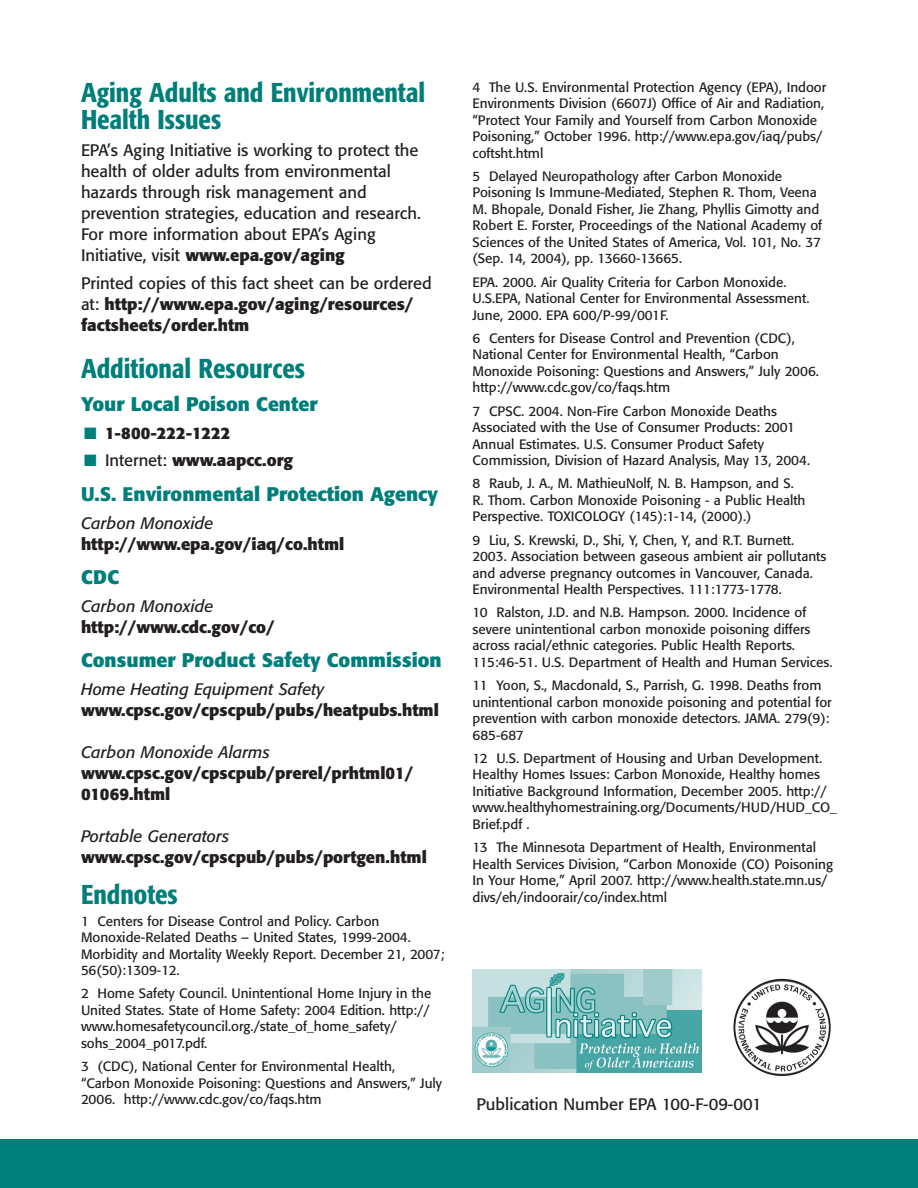
<style>
.page{position:relative;width:918px;height:1188px;background:#fff}
.page>*{position:absolute;margin:0;border:0;box-sizing:border-box;transform-origin:0 0}
.t1{font:500 condensed 27px/27px "Formata";color:#007e7a}
.t2{font:700 19.5px "Formata";color:#007e7a}
.t3{font:700 16.5px/21px "Formata";color:#231f20}
.t4{font:16.5px/21px "Formata";color:#231f20}
.t5{font:italic 16.5px "Formata";color:#231f20}
.t6{font:13.5px/16.5px "Formata";color:#231f20}
.s1{font-weight:700}
.s2{font-weight:400}
.s3{color:#007e7a}
</style>
<div class="page">
<img style="left:734px;top:980px;width:96px;height:95px;border-radius:48px">
<div style="left:733px;top:979px;width:98px;height:97px;border:2px solid #231f20;border-radius:50%"></div>
<div style="left:0;top:1140px;width:918px;height:48px;background:#007e7a"></div>
<img style="left:472px;top:969px;width:229px;height:103px">
<h1 class="t1" style="left:81px;top:79px;width:346px">Aging Adults and Environmental<br>Health Issues</h1>
<p class="t4" style="left:81px;top:139px;width:341px">EPA’s Aging Initiative is working to protect the health of older adults from environmental hazards through risk management and prevention strategies, education and research.<br>For more information about EPA’s Aging Initiative, visit <span class="s1">www.epa.gov/aging</span></p>
<p class="t3" style="left:81px;top:272px;width:352px"><span class="s2">Printed copies of this fact sheet can be ordered at:</span> http://www.epa.gov/aging/resources/ factsheets/order.htm</p>
<h1 class="t1" style="left:81px;top:355px;width:225px">Additional Resources</h1>
<h2 class="t2" style="left:81px;top:392px;width:238px">Your Local Poison Center</h2>
<p class="t3" style="left:84px;top:422px;width:148px"><span class="s3">■</span> 1-800-222-1222</p>
<p class="t3" style="left:84px;top:450px;width:211px"><span class="s3">■</span> <span class="s2">Internet:</span> www.aapcc.org</p>
<h2 class="t2" style="left:81px;top:482px;width:359px">U.S. Environmental Protection Agency</h2>
<p class="t5" style="left:81px;top:513px;width:134px">Carbon Monoxide</p>
<p class="t3" style="left:81px;top:533px;width:265px">http://www.epa.gov/iaq/co.html</p>
<h2 class="t2" style="left:81px;top:565px;width:40px">CDC</h2>
<p class="t5" style="left:81px;top:596px;width:134px">Carbon Monoxide</p>
<p class="t3" style="left:81px;top:617px;width:195px">http://www.cdc.gov/co/</p>
<h2 class="t2" style="left:81px;top:648px;width:362px">Consumer Product Safety Commission</h2>
<p class="t5" style="left:81px;top:680px;width:245px">Home Heating Equipment Safety</p>
<p class="t3" style="left:81px;top:700px;width:359px">www.cpsc.gov/cpscpub/pubs/heatpubs.html</p>
<p class="t5" style="left:81px;top:743px;width:190px">Carbon Monoxide Alarms</p>
<p class="t3" style="left:81px;top:763px;width:334px">www.cpsc.gov/cpscpub/prerel/prhtml01/<br>01069.html</p>
<p class="t5" style="left:81px;top:827px;width:150px">Portable Generators</p>
<p class="t3" style="left:81px;top:847px;width:347px">www.cpsc.gov/cpscpub/pubs/portgen.html</p>
<h1 class="t1" style="left:81px;top:881px;width:98px">Endnotes</h1>
<p class="t6" style="left:81px;top:913px;width:365px">1 Centers for Disease Control and Policy. Carbon Monoxide-Related Deaths – United States, 1999-2004.<br>Morbidity and Mortality Weekly Report. December 21, 2007; 56(50):1309-12.</p>
<p class="t6" style="left:81px;top:985px;width:352px">2 Home Safety Council. Unintentional Home Injury in the United States. State of Home Safety: 2004 Edition. http:// www.homesafetycouncil.org./state_of_home_safety/ sohs_2004_p017.pdf.</p>
<p class="t6" style="left:81px;top:1058px;width:363px">3 (CDC), National Center for Environmental Health, “Carbon Monoxide Poisoning: Questions and Answers,” July<br>2006. http://www.cdc.gov/co/faqs.htm</p>
<p class="t6" style="left:472px;top:79px;width:355px">4 The U.S. Environmental Protection Agency (EPA), Indoor Environments Division (6607J) Office of Air and Radiation, “Protect Your Family and Yourself from Carbon Monoxide Poisoning,” October 1996. http://www.epa.gov/iaq/pubs/ coftsht.html</p>
<p class="t6" style="left:472px;top:168px;width:351px">5 Delayed Neuropathology after Carbon Monoxide Poisoning Is Immune-Mediated, Stephen R. Thom, Veena M. Bhopale, Donald Fisher, Jie Zhang, Phyllis Gimotty and Robert E. Forster, Proceedings of the National Academy of Sciences of the United States of America, Vol. 101, No. 37 (Sep. 14, 2004), pp. 13660-13665.</p>
<p class="t6" style="left:472px;top:274px;width:338px">EPA. 2000. Air Quality Criteria for Carbon Monoxide.<br>U.S.EPA, National Center for Environmental Assessment.<br>June, 2000. EPA 600/P-99/001F.</p>
<p class="t6" style="left:472px;top:330px;width:348px">6 Centers for Disease Control and Prevention (CDC), National Center for Environmental Health, “Carbon Monoxide Poisoning: Questions and Answers,” July 2006. http://www.cdc.gov/co/faqs.htm</p>
<p class="t6" style="left:472px;top:403px;width:339px">7 CPSC. 2004. Non-Fire Carbon Monoxide Deaths Associated with the Use of Consumer Products: 2001<br>Annual Estimates. U.S. Consumer Product Safety Commission, Division of Hazard Analysis, May 13, 2004.</p>
<p class="t6" style="left:472px;top:475px;width:335px">8 Raub, J. A., M. MathieuNolf, N. B. Hampson, and S.<br>R. Thom. Carbon Monoxide Poisoning - a Public Health<br>Perspective. TOXICOLOGY (145):1-14, (2000).)</p>
<p class="t6" style="left:472px;top:532px;width:355px">9 Liu, S. Krewski, D., Shi, Y, Chen, Y, and R.T. Burnett.<br>2003. Association between gaseous ambient air pollutants and adverse pregnancy outcomes in Vancouver, Canada.<br>Environmental Health Perspectives. 111:1773-1778.</p>
<p class="t6" style="left:472px;top:604px;width:361px">10 Ralston, J.D. and N.B. Hampson. 2000. Incidence of severe unintentional carbon monoxide poisoning differs across racial/ethnic categories. Public Health Reports.<br>115:46-51. U.S. Department of Health and Human Services.</p>
<p class="t6" style="left:472px;top:677px;width:361px">11 Yoon, S., Macdonald, S., Parrish, G. 1998. Deaths from unintentional carbon monoxide poisoning and potential for prevention with carbon monoxide detectors. JAMA. 279(9):<br>685-687</p>
<p class="t6" style="left:472px;top:750px;width:366px">12 U.S. Department of Housing and Urban Development.<br>Healthy Homes Issues: Carbon Monoxide, Healthy homes Initiative Background Information, December 2005. http:// www.healthyhomestraining.org/Documents/HUD/HUD_CO_ Brief.pdf .</p>
<p class="t6" style="left:472px;top:839px;width:362px">13 The Minnesota Department of Health, Environmental Health Services Division, “Carbon Monoxide (CO) Poisoning In Your Home,” April 2007. http://www.health.state.mn.us/ divs/eh/indoorair/co/index.html</p>
<p class="t4" style="left:476px;top:1093px;width:287px">Publication Number EPA 100-F-09-001</p>
</div>
